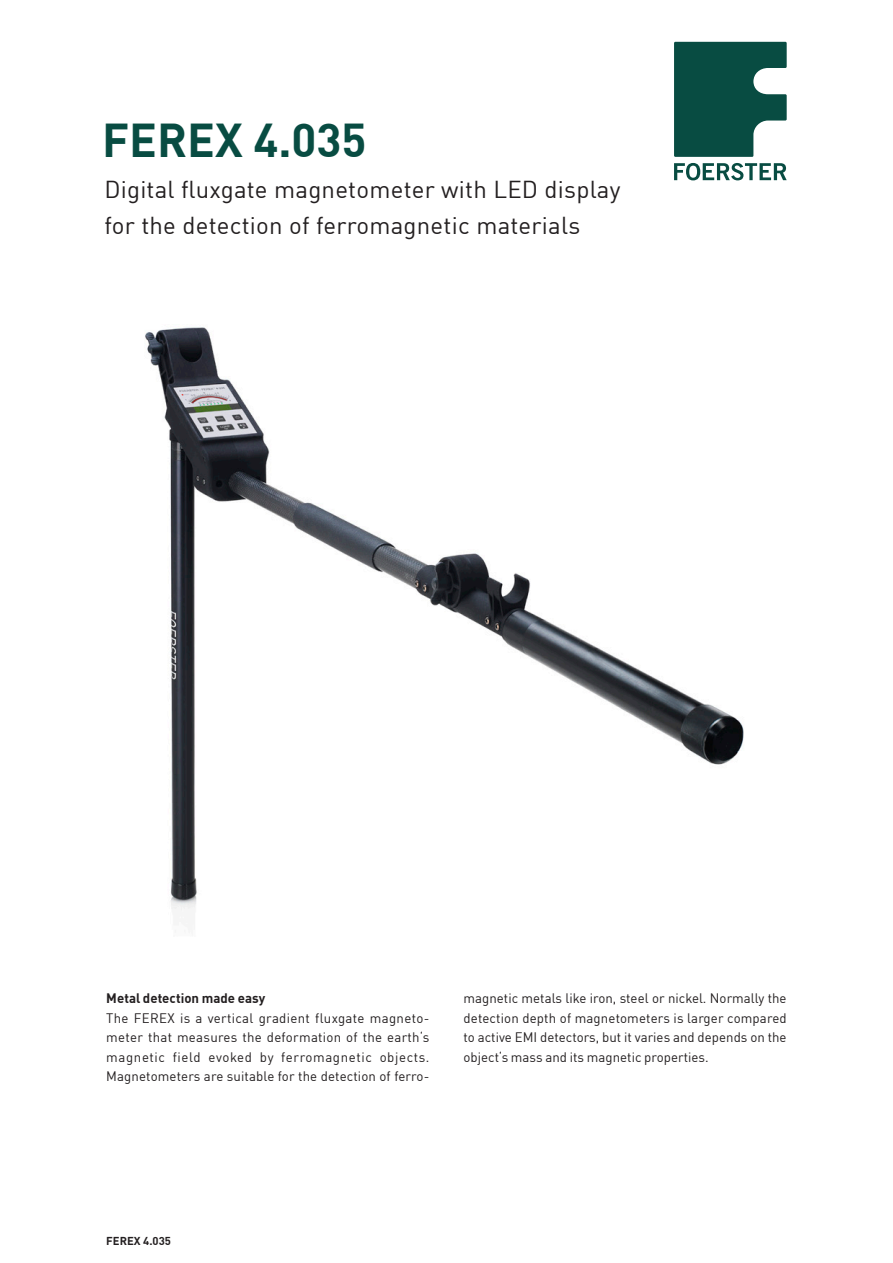
<style>
.page{position:relative;width:893px;height:1263px;background:#fff}
.page>*{position:absolute;margin:0;border:0;box-sizing:border-box;transform-origin:0 0}
.t1{font:700 46.5px "DIN Offc";color:#084c42}
.t2{font:24px/36px "DIN Offc";letter-spacing:.01em;color:#231f20}
.Absatzformat_1{font:13.5px/19.5px "DIN Offc";letter-spacing:.01em;color:#231f20;text-align:justify}
.Absatzformat_1-2{font:700 13.5px "DIN Offc";letter-spacing:.005em;color:#231f20}
.t3{font:700 11.25px "DIN Offc";color:#231f20}
</style>
<div class="page">
<svg style="left:674px;top:42px;width:113px;height:115px;background:#2e675f"></svg>
<svg style="left:674px;top:163px;width:113px;height:17px"></svg>
<img style="left:145px;top:327px;width:599px;height:584px">
<h1 class="t1" style="left:102px;top:110px;width:266px">FEREX 4.035</h1>
<h2 class="t2" style="left:104px;top:171px;width:518px">Digital fluxgate magnetometer with LED display for the detection of ferromagnetic materials</h2>
<p class="Absatzformat_1-2" style="left:106px;top:989px;width:160px">Metal detection made easy</p>
<p class="Absatzformat_1" style="left:106px;top:1008px;width:325px">The FEREX is a vertical gradient fluxgate magneto&shy;meter that measures the deformation of the earth‘s magnetic field evoked by ferromagnetic objects.</p>
<p class="Absatzformat_1" style="left:106px;top:1066px;width:325px">Magnetometers are suitable for the detection of ferro-</p>
<p class="Absatzformat_1" style="left:463px;top:988px;width:325px">magnetic metals like iron, steel or nickel. Normally the detection depth of magnetometers is larger compared to active EMI detectors, but it varies and depends on the object‘s mass and its magnetic properties.</p>
<p class="t3" style="left:106px;top:1233px;width:66px">FEREX 4.035</p>
</div>
